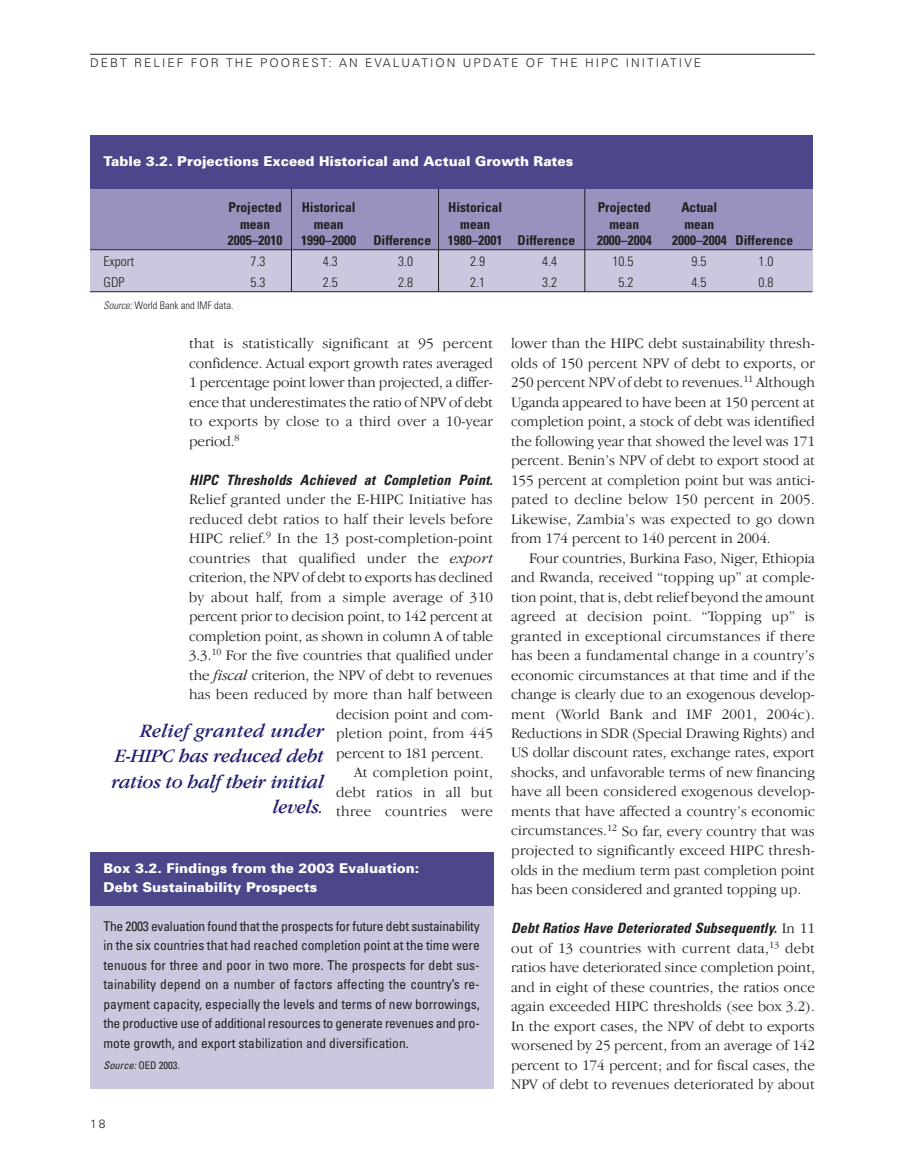
<style>
.page{position:relative;width:905px;height:1161px;background:#fff}
.page>*{position:absolute;margin:0;border:0;box-sizing:border-box;transform-origin:0 0}
.t1{font:italic 19.5px/25.5px "Garamond IT Cby BT";letter-spacing:-.015em;color:#221e72;text-align:right}
.t2{font:300 15px/19.5px "Garamond IT Cby BT";letter-spacing:.005em;color:#231f20;text-align:justify}
.t3{font:italic 700 condensed 14.25px "Univers";letter-spacing:.01em;color:#231f20}
.t4{font:condensed 13.5px/19.5px "Univers";color:#231f20;text-align:justify}
.t5{font:700 condensed 13.5px "Univers";color:#231f20}
.t6{font:900 13.5px/19.5px "Univers";color:#fff}
.t7{font:300 condensed 13.5px "Univers";color:#231f20}
.t8{font:300 12px "Univers";letter-spacing:.165em;color:#231f20}
.t9{font:300 condensed 10.5px "Univers";color:#231f20}
.t10{font:condensed 10.5px "Univers";color:#231f20}
.s1{font-style:italic}
.s2{font-family:"Garamond IT Cby BT";font-weight:300;font-style:normal;font-stretch:normal;font-size:15px}
</style>
<div class="page">
<hr style="left:90px;top:54px;width:724px;height:1px;background:#231f20">
<div style="left:90px;top:189px;width:722px;height:60px;background:#9793be"></div>
<div style="left:90px;top:249px;width:722px;height:43px;background:#cac8df"></div>
<hr style="left:90px;top:249px;width:722px;height:1px;background:#231f20">
<hr style="left:90px;top:291px;width:722px;height:1px;background:#231f20">
<div style="left:90px;top:135px;width:722px;height:54px;background:#4b478a"></div>
<div style="left:90px;top:901px;width:403px;height:163px;background:#cac8df"></div>
<div style="left:90px;top:852px;width:403px;height:54px;background:#4b478a"></div>
<div style="left:90px;top:1061px;width:403px;height:28px;background:#cac8df"></div>
<hr style="left:291px;top:189px;width:1px;height:103px;background:#231f20">
<hr style="left:438px;top:189px;width:1px;height:103px;background:#231f20">
<hr style="left:584px;top:189px;width:1px;height:103px;background:#231f20">
<p class="t8" style="left:90px;top:59px;width:612px">DEBT RELIEF FOR THE POOREST: AN EVALUATION UPDATE OF THE HIPC INITIATIVE</p>
<p class="t6" style="left:104px;top:152px;width:471px">Table 3.2. Projections Exceed Historical and Actual Growth Rates</p>
<p class="t5" style="left:228px;top:203px;width:55px">Projected</p>
<p class="t5" style="left:302px;top:203px;width:55px">Historical</p>
<p class="t5" style="left:448px;top:203px;width:55px">Historical</p>
<p class="t5" style="left:597px;top:203px;width:55px">Projected</p>
<p class="t5" style="left:681px;top:203px;width:37px">Actual</p>
<p class="t5" style="left:240px;top:219px;width:31px">mean</p>
<p class="t5" style="left:314px;top:219px;width:31px">mean</p>
<p class="t5" style="left:460px;top:219px;width:31px">mean</p>
<p class="t5" style="left:609px;top:219px;width:31px">mean</p>
<p class="t5" style="left:684px;top:219px;width:31px">mean</p>
<p class="t5" style="left:228px;top:235px;width:56px">2005–2010</p>
<p class="t5" style="left:301px;top:235px;width:56px">1990–2000</p>
<p class="t5" style="left:373px;top:235px;width:203px">Difference 1980–2001 Difference</p>
<p class="t5" style="left:597px;top:235px;width:56px">2000–2004</p>
<p class="t5" style="left:672px;top:235px;width:123px">2000–2004 Difference</p>
<p class="t7" style="left:104px;top:256px;width:32px">Export</p>
<p class="t7" style="left:251px;top:256px;width:16px">7.3</p>
<p class="t7" style="left:323px;top:256px;width:16px">4.3</p>
<p class="t7" style="left:398px;top:256px;width:16px">3.0</p>
<p class="t7" style="left:470px;top:256px;width:16px">2.9</p>
<p class="t7" style="left:542px;top:256px;width:16px">4.4</p>
<p class="t7" style="left:612px;top:256px;width:22px">10.5</p>
<p class="t7" style="left:691px;top:256px;width:16px">9.5</p>
<p class="t7" style="left:758px;top:256px;width:16px">1.0</p>
<p class="t7" style="left:104px;top:277px;width:23px">GDP</p>
<p class="t7" style="left:251px;top:277px;width:16px">5.3</p>
<p class="t7" style="left:323px;top:277px;width:16px">2.5</p>
<p class="t7" style="left:398px;top:277px;width:16px">2.8</p>
<p class="t7" style="left:470px;top:277px;width:16px">2.1</p>
<p class="t7" style="left:542px;top:277px;width:16px">3.2</p>
<p class="t7" style="left:618px;top:277px;width:16px">5.2</p>
<p class="t7" style="left:691px;top:277px;width:16px">4.5</p>
<p class="t7" style="left:758px;top:277px;width:16px">0.8</p>
<p class="t9" style="left:104px;top:302px;width:131px"><span class="s1">Source:</span> World Bank and IMF data.</p>
<p class="t2" style="left:189px;top:335px;width:305px">that is statistically significant at 95 percent confidence. Actual export growth rates averaged 1 percentage point lower than projected, a differ&shy;ence that underestimates the ratio of NPV of debt to exports by close to a third over a 10-year period.<sup>8</sup></p>
<p class="t3" style="left:189px;top:474px;width:305px">HIPC Thresholds Achieved at Completion Point.</p>
<p class="t2" style="left:189px;top:491px;width:305px">Relief granted under the E-HIPC Initiative has</p>
<p class="t2" style="left:189px;top:510px;width:305px">reduced debt ratios to half their levels before</p>
<p class="t2" style="left:189px;top:530px;width:305px">HIPC relief.<sup>9</sup> In the 13 post-completion-point</p>
<p class="t2" style="left:189px;top:549px;width:305px">countries that qualified under the <span class="s1">export</span></p>
<p class="t2" style="left:189px;top:569px;width:305px">criterion, the NPV of debt to exports has declined</p>
<p class="t2" style="left:189px;top:588px;width:305px">by about half, from a simple average of 310</p>
<p class="t2" style="left:189px;top:608px;width:305px">percent prior to decision point, to 142 percent at</p>
<p class="t2" style="left:189px;top:627px;width:305px">completion point, as shown in column A of table</p>
<p class="t2" style="left:189px;top:647px;width:305px">3.3.<sup>10</sup> For the five countries that qualified under</p>
<p class="t2" style="left:189px;top:666px;width:305px">the <span class="s1">fiscal</span> criterion, the NPV of debt to revenues</p>
<p class="t2" style="left:189px;top:686px;width:305px">has been reduced by more than half between</p>
<p class="t2" style="left:336px;top:705px;width:158px">decision point and com-</p>
<p class="t2" style="left:336px;top:725px;width:158px">pletion point, from 445</p>
<p class="t2" style="left:336px;top:744px;width:149px">percent to 181 percent.</p>
<p class="t2" style="left:354px;top:764px;width:140px">At completion point,</p>
<p class="t2" style="left:336px;top:783px;width:158px">debt ratios in all but</p>
<p class="t2" style="left:336px;top:803px;width:158px">three countries were</p>
<h1 class="t1" style="left:111px;top:719px;width:214px">Relief granted under<br>E-HIPC has reduced debt ratios to half their initial levels.</h1>
<p class="t6" style="left:104px;top:860px;width:317px">Box 3.2. Findings from the 2003 Evaluation:<br>Debt Sustainability Prospects</p>
<p class="t4" style="left:104px;top:917px;width:378px">The 2003 evaluation found that the prospects for future debt sustainability in the six countries that had reached completion point at the time were tenuous for three and poor in two more. The prospects for debt sus&shy;tainability depend on a number of factors affecting the country’s re&shy;payment capacity, especially the levels and terms of new borrowings, the productive use of additional resources to generate revenues and pro&shy;mote growth, and export stabilization and diversification.</p>
<p class="t10" style="left:104px;top:1061px;width:78px"><span class="s1">Source:</span> OED 2003.</p>
<p class="t8" style="left:90px;top:1120px;width:17px">18</p>
<p class="t2" style="left:511px;top:335px;width:305px">lower than the HIPC debt sustainability thresh&shy;olds of 150 percent NPV of debt to exports, or 250 percent NPV of debt to revenues.<sup>11</sup> Although Uganda appeared to have been at 150 percent at completion point, a stock of debt was identified the following year that showed the level was 171 percent. Benin’s NPV of debt to export stood at 155 percent at completion point but was antici&shy;pated to decline below 150 percent in 2005.<br>Likewise, Zambia’s was expected to go down from 174 percent to 140 percent in 2004.</p>
<p class="t2" style="left:511px;top:549px;width:305px;text-indent:18px">Four countries, Burkina Faso, Niger, Ethiopia and Rwanda, received “topping up” at comple&shy;tion point, that is, debt relief beyond the amount agreed at decision point. “Topping up” is granted in exceptional circumstances if there has been a fundamental change in a country’s economic circumstances at that time and if the change is clearly due to an exogenous develop&shy;ment (World Bank and IMF 2001, 2004c).<br>Reductions in SDR (Special Drawing Rights) and US dollar discount rates, exchange rates, export shocks, and unfavorable terms of new financing have all been considered exogenous develop&shy;ments that have affected a country’s economic circumstances.<sup>12</sup> So far, every country that was projected to significantly exceed HIPC thresh&shy;olds in the medium term past completion point has been considered and granted topping up.</p>
<p class="t3" style="left:511px;top:923px;width:305px">Debt Ratios Have Deteriorated Subsequently. <span class="s2">In 11</span></p>
<p class="t2" style="left:511px;top:939px;width:305px">out of 13 countries with current data,<sup>13</sup> debt ratios have deteriorated since completion point, and in eight of these countries, the ratios once again exceeded HIPC thresholds (see box 3.2).<br>In the export cases, the NPV of debt to exports worsened by 25 percent, from an average of 142 percent to 174 percent; and for fiscal cases, the NPV of debt to revenues deteriorated by about</p>
</div>
